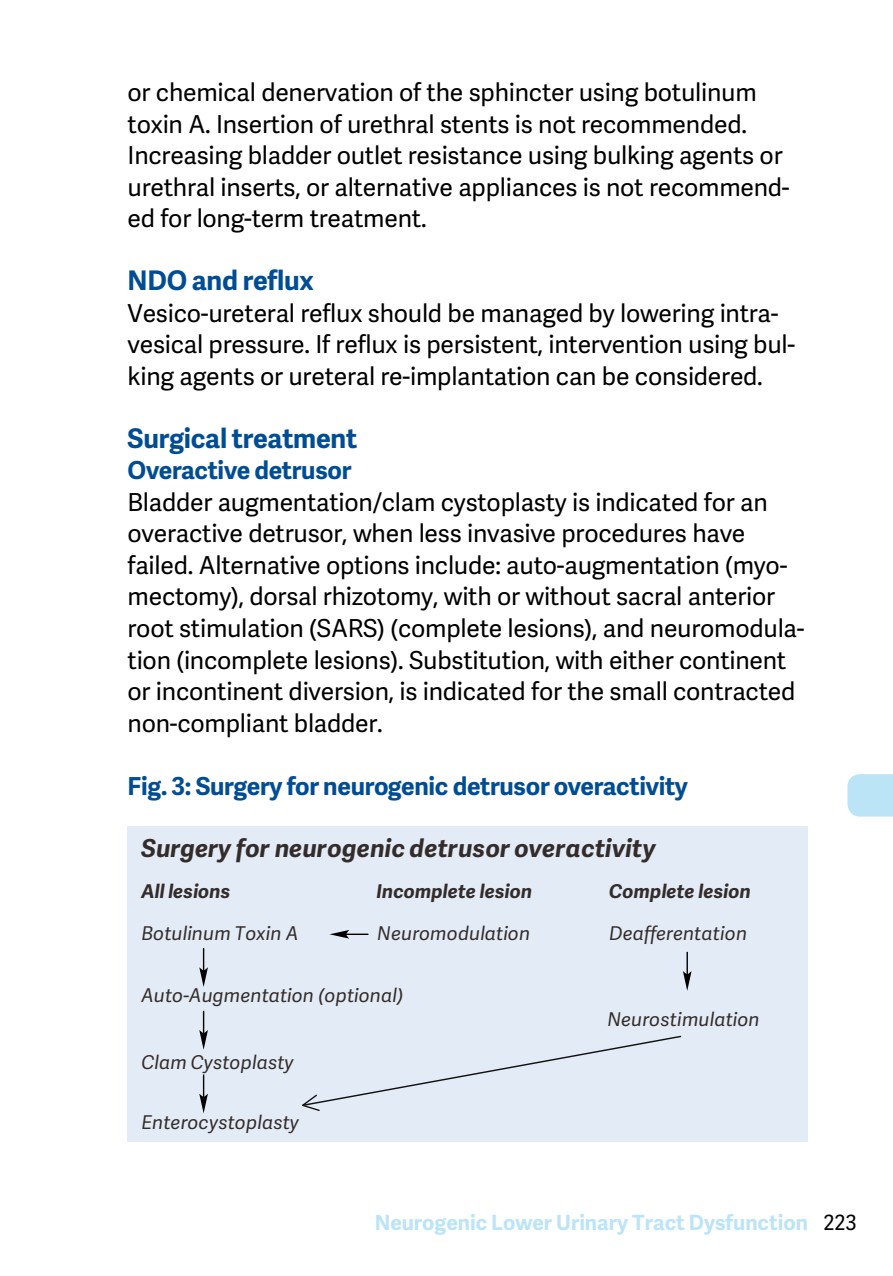
<style>
.page{position:relative;width:893px;height:1276px;background:#fff}
.page>*{position:absolute;margin:0;border:0;box-sizing:border-box;transform-origin:0 0}
.t1{font:700 27px "Adelle Sans";letter-spacing:-.01em;color:#004d95}
.t2{font:24.6px/31.5px "Adelle Sans";letter-spacing:-.01em;color:#000}
.t3{font:700 24.6px "Adelle Sans";letter-spacing:-.01em;color:#004d95}
.t4{font:italic 700 24.6px "Adelle Sans";letter-spacing:.005em;color:#342c2b}
.t5{font:700 21px "Adelle Sans";color:#bce4f7}
.t6{font:italic 18.9px "Adelle Sans";letter-spacing:.01em;color:#342c2b}
.t7{font:italic 700 18.9px "Adelle Sans";letter-spacing:.005em;color:#342c2b}
.s1{font-weight:400;color:#000}
</style>
<div class="page">
<div style="left:847px;top:774px;width:46px;height:42px;background:#bce4f7"></div>
<div style="left:128px;top:826px;width:680px;height:315px;background:#e3ecf6"></div>
<svg style="left:302px;top:1035px;width:380px;height:76px"></svg>
<svg style="left:199px;top:948px;width:9px;height:39px"></svg>
<svg style="left:199px;top:1010px;width:9px;height:39px"></svg>
<svg style="left:199px;top:1074px;width:9px;height:39px"></svg>
<svg style="left:683px;top:952px;width:9px;height:39px"></svg>
<svg style="left:329px;top:930px;width:39px;height:8px"></svg>
<p class="t2" style="left:128px;top:76px;width:664px">or chemical denervation of the sphincter using botulinum toxin A. Insertion of urethral stents is not recommended.<br>Increasing bladder outlet resistance using bulking agents or urethral inserts, or alternative appliances is not recommend&shy;ed for long-term treatment.</p>
<p class="t1" style="left:128px;top:261px;width:188px">NDO and reflux</p>
<p class="t2" style="left:128px;top:296px;width:669px">Vesico-ureteral reflux should be managed by lowering intra&shy;vesical pressure. If reflux is persistent, intervention using bul&shy;king agents or ureteral re-implantation can be considered.</p>
<p class="t1" style="left:128px;top:418px;width:231px">Surgical treatment</p>
<p class="t3" style="left:128px;top:452px;width:225px">Overactive detrusor</p>
<p class="t2" style="left:128px;top:485px;width:679px">Bladder augmentation/clam cystoplasty is indicated for an overactive detrusor, when less invasive procedures have failed. Alternative options include: auto-augmentation (myo&shy;mectomy), dorsal rhizotomy, with or without sacral anterior root stimulation (SARS) (complete lesions), and neuromodula&shy;tion (incomplete lesions). Substitution, with either continent or incontinent diversion, is indicated for the small contracted non-compliant bladder.</p>
<p class="t3" style="left:128px;top:768px;width:562px">Fig. 3: Surgery for neurogenic detrusor overactivity</p>
<p class="t4" style="left:141px;top:831px;width:516px">Surgery for neurogenic detrusor overactivity</p>
<p class="t7" style="left:141px;top:878px;width:90px">All lesions</p>
<p class="t6" style="left:141px;top:919px;width:158px">Botulinum Toxin A</p>
<p class="t6" style="left:377px;top:919px;width:154px">Neuromodulation</p>
<p class="t6" style="left:609px;top:919px;width:139px">Deafferentation</p>
<p class="t7" style="left:377px;top:877px;width:157px">Incomplete lesion</p>
<p class="t7" style="left:609px;top:877px;width:143px">Complete lesion</p>
<p class="t6" style="left:141px;top:982px;width:264px">Auto-Augmentation (optional)</p>
<p class="t6" style="left:141px;top:1048px;width:154px">Clam Cystoplasty</p>
<p class="t6" style="left:141px;top:1109px;width:159px">Enterocystoplasty</p>
<p class="t6" style="left:607px;top:1006px;width:154px">Neurostimulation</p>
<p class="t5" style="left:375px;top:1207px;width:484px">Neurogenic Lower Urinary Tract Dysfunction <span class="s1">223</span></p>
</div>
